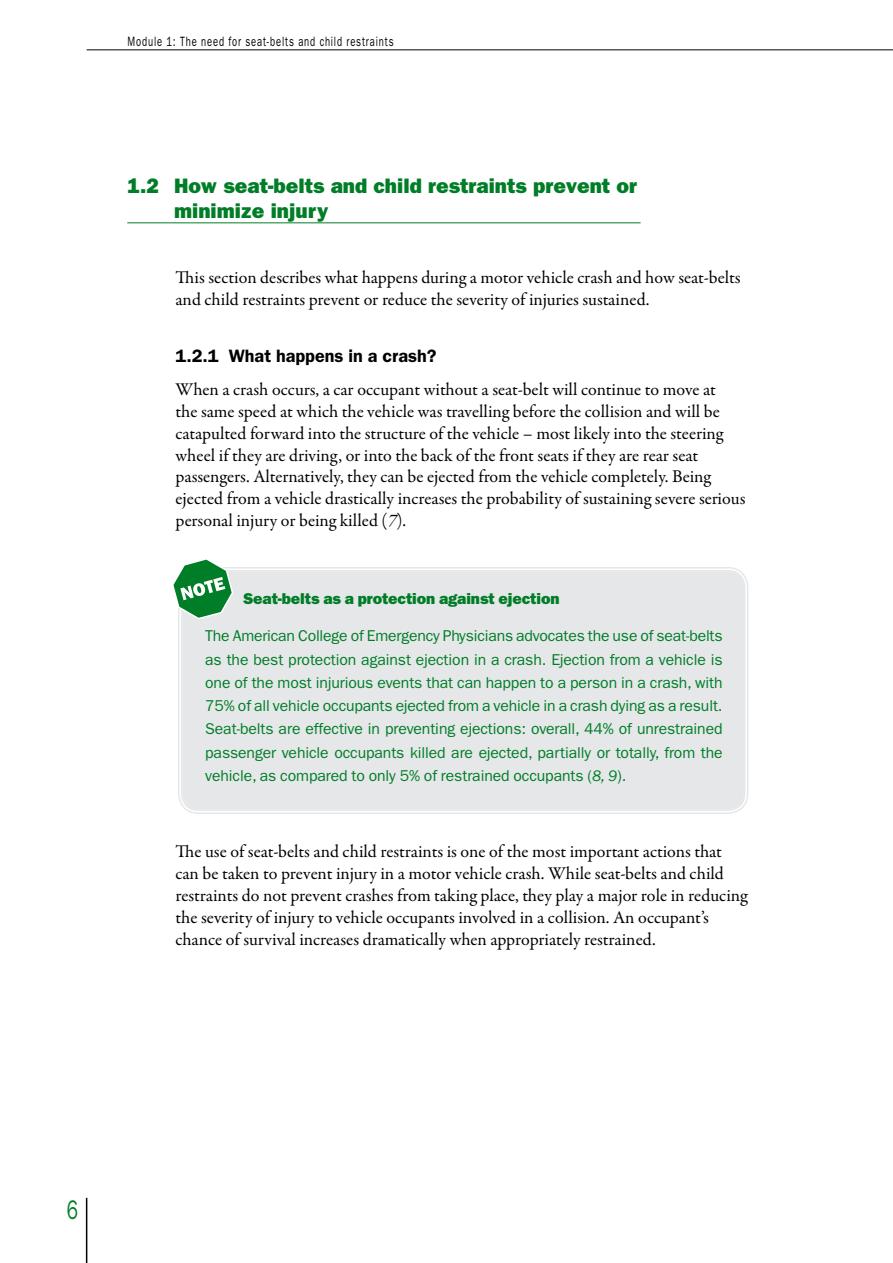
<style>
.page{position:relative;width:893px;height:1263px;background:#fff}
.page>*{position:absolute;margin:0;border:0;box-sizing:border-box;transform-origin:0 0}
.t1{font:27px "ITC Franklin Gothic Std";color:#007d27;scale:.7 1}
.t2{font:21px/25.2px "ITC Franklin Gothic Std Hvy";color:#007d27}
.t3{font:18px/21.9px "Garamond Premr Pro";color:#000}
.t4{font:600 18px "ITC Franklin Gothic Std";color:#000}
.t5{font:15.75px/23.2px "ITC Franklin Gothic Std";letter-spacing:-.005em;color:#007d27;text-align:justify}
.t6{font:15.75px "ITC Franklin Gothic Std Hvy";letter-spacing:-.005em;color:#007d27}
.t7{font:13.5px "ITC Franklin Gothic Std";letter-spacing:.09em;color:#000;scale:.7 1}
.s1{font-style:italic}
</style>
<div class="page">
<hr style="left:87px;top:50px;width:806px;height:1px;background:#000">
<hr style="left:86px;top:1198px;width:1px;height:65px;background:#000">
<hr style="left:127px;top:222px;width:514px;height:1px;background:#007d27">
<div style="left:180px;top:569px;width:566px;height:243px;background:#e5e7e8;border-radius:18px"></div>
<div style="left:178px;top:567px;width:570px;height:247px;border:1px solid #e5e7e8;border-radius:20px"></div>
<div style="left:181px;top:570px;width:564px;height:241px;border:1px solid #e5e7e8;border-radius:16px"></div>
<svg style="left:173px;top:559px;width:61px;height:61px"></svg>
<p class="t7" style="left:128px;top:34px;width:382px">Module 1: The need for seat-belts and child restraints</p>
<p class="t2" style="left:174px;top:173px;width:465px;text-indent:-46px">1.2 How seat-belts and child restraints prevent or minimize injury</p>
<p class="t3" style="left:176px;top:266px;width:566px">This section describes what happens during a motor vehicle crash and how seat-belts and child restraints prevent or reduce the severity of injuries sustained.</p>
<p class="t4" style="left:176px;top:345px;width:262px">1.2.1 What happens in a crash?</p>
<p class="t3" style="left:176px;top:379px;width:571px">When a crash occurs, a car occupant without a seat-belt will continue to move at<br>the same speed at which the vehicle was travelling before the collision and will be catapulted forward into the structure of the vehicle – most likely into the steering wheel if they are driving, or into the back of the front seats if they are rear seat passengers. Alternatively, they can be ejected from the vehicle completely. Being ejected from a vehicle drastically increases the probability of sustaining severe serious personal injury or being killed (<span class="s1">7</span>).</p>
<p class="t6" style="left:243px;top:589px;width:318px">Seat-belts as a protection against ejection</p>
<p class="t5" style="left:205px;top:624px;width:519px">The American College of Emergency Physicians advocates the use of seat-belts as the best protection against ejection in a crash. Ejection from a vehicle is one of the most injurious events that can happen to a person in a crash, with 75% of all vehicle occupants ejected from a vehicle in a crash dying as a result.<br>Seat-belts are effective in preventing ejections: overall, 44% of unrestrained passenger vehicle occupants killed are ejected, partially or totally, from the vehicle, as compared to only 5% of restrained occupants (<span class="s1">8, 9</span>).</p>
<p class="t3" style="left:176px;top:841px;width:573px">The use of seat-belts and child restraints is one of the most important actions that can be taken to prevent injury in a motor vehicle crash. While seat-belts and child restraints do not prevent crashes from taking place, they play a major role in reducing the severity of injury to vehicle occupants involved in a collision. An occupant’s chance of survival increases dramatically when appropriately restrained.</p>
<h1 class="t1" style="left:67px;top:1195px;width:18px">6</h1>
</div>
